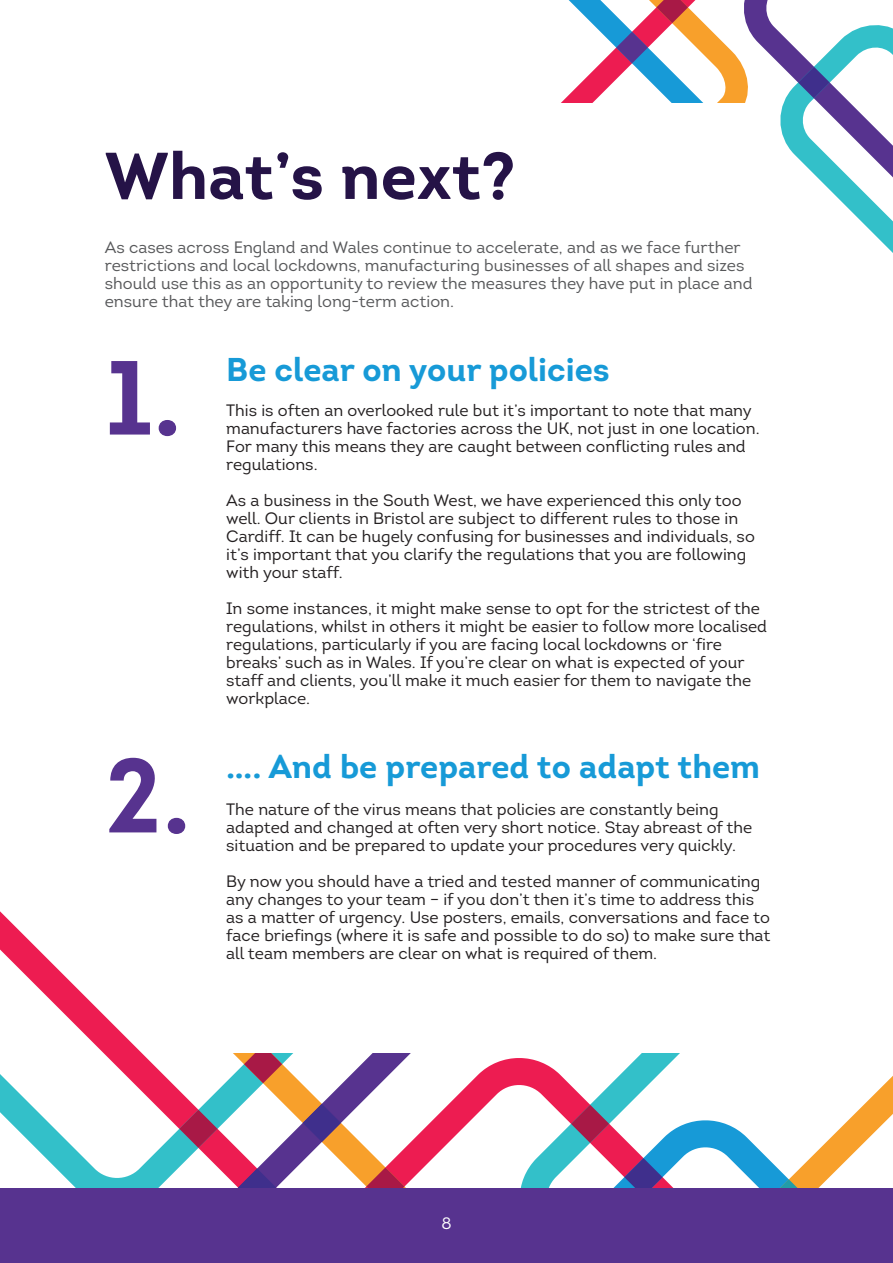
<style>
.page{position:relative;width:893px;height:1263px;background:#fff}
.page>*{position:absolute;margin:0;border:0;box-sizing:border-box;transform-origin:0 0}
.t1{font:700 105px "Intro";color:#57338f}
.t2{font:700 66px "Intro";color:#251347}
.t3{font:700 33px "Intro";color:#179ad7}
.t4{font:16.5px/18px "Intro";color:#231f20}
.Paragraph_Style_1{font:16.5px/18px "Intro";color:#57585a}
.Paragraph_Style_1-2{font:16.5px "Intro";color:#fff}
</style>
<div class="page">
<svg style="left:0;top:950px;width:32px;height:194px"></svg>
<svg style="left:32px;top:950px;width:459px;height:238px"></svg>
<svg style="left:441px;top:1091px;width:50px;height:97px"></svg>
<svg style="left:764px;top:1077px;width:128px;height:111px"></svg>
<svg style="left:491px;top:1053px;width:273px;height:135px"></svg>
<svg style="left:179px;top:1110px;width:38px;height:38px"></svg>
<svg style="left:303px;top:1104px;width:38px;height:38px"></svg>
<svg style="left:238px;top:1168px;width:38px;height:20px"></svg>
<svg style="left:244px;top:1052px;width:38px;height:31px"></svg>
<div style="left:147px;top:879px;width:663px;height:173px;background:#fff"></div>
<svg style="left:366px;top:1167px;width:38px;height:21px"></svg>
<svg style="left:571px;top:1105px;width:38px;height:38px"></svg>
<svg style="left:624px;top:1158px;width:39px;height:30px"></svg>
<svg style="left:769px;top:1179px;width:39px;height:9px"></svg>
<div style="left:0;top:1188px;width:893px;height:75px;background:#57338f"></div>
<svg style="left:561px;top:0;width:38px;height:103px"></svg>
<svg style="left:599px;top:0;width:294px;height:253px"></svg>
<p class="t2" style="left:105px;top:134px;width:412px">What’s next?</p>
<p class="Paragraph_Style_1" style="left:105px;top:239px;width:649px">As cases across England and Wales continue to accelerate, and as we face further restrictions and local lockdowns, manufacturing businesses of all shapes and sizes should use this as an opportunity to review the measures they have put in place and ensure that they are taking long-term action.</p>
<p class="t1" style="left:105px;top:331px;width:79px">1.</p>
<p class="t1" style="left:105px;top:728px;width:88px">2.</p>
<p class="t3" style="left:226px;top:348px;width:385px">Be clear on your policies</p>
<p class="t4" style="left:226px;top:402px;width:535px">This is often an overlooked rule but it’s important to note that many manufacturers have factories across the UK, not just in one location.<br>For many this means they are caught between conflicting rules and regulations.</p>
<p class="t4" style="left:226px;top:492px;width:530px">As a business in the South West, we have experienced this only too well. Our clients in Bristol are subject to different rules to those in Cardiff. It can be hugely confusing for businesses and individuals, so it’s important that you clarify the regulations that you are following with your staff.</p>
<p class="t4" style="left:226px;top:600px;width:542px">In some instances, it might make sense to opt for the strictest of the regulations, whilst in others it might be easier to follow more localised regulations, particularly if you are facing local lockdowns or ‘fire breaks’ such as in Wales. If you’re clear on what is expected of your staff and clients, you’ll make it much easier for them to navigate the workplace.</p>
<p class="t3" style="left:226px;top:746px;width:535px">…. And be prepared to adapt them</p>
<p class="t4" style="left:226px;top:801px;width:527px">The nature of the virus means that policies are constantly being adapted and changed at often very short notice. Stay abreast of the situation and be prepared to update your procedures very quickly.</p>
<p class="t4" style="left:226px;top:873px;width:546px">By now you should have a tried and tested manner of communicating any changes to your team – if you don’t then it’s time to address this as a matter of urgency. Use posters, emails, conversations and face to face briefings (where it is safe and possible to do so) to make sure that all team members are clear on what is required of them.</p>
<p class="Paragraph_Style_1-2" style="left:441px;top:1213px;width:12px">8</p>
</div>
